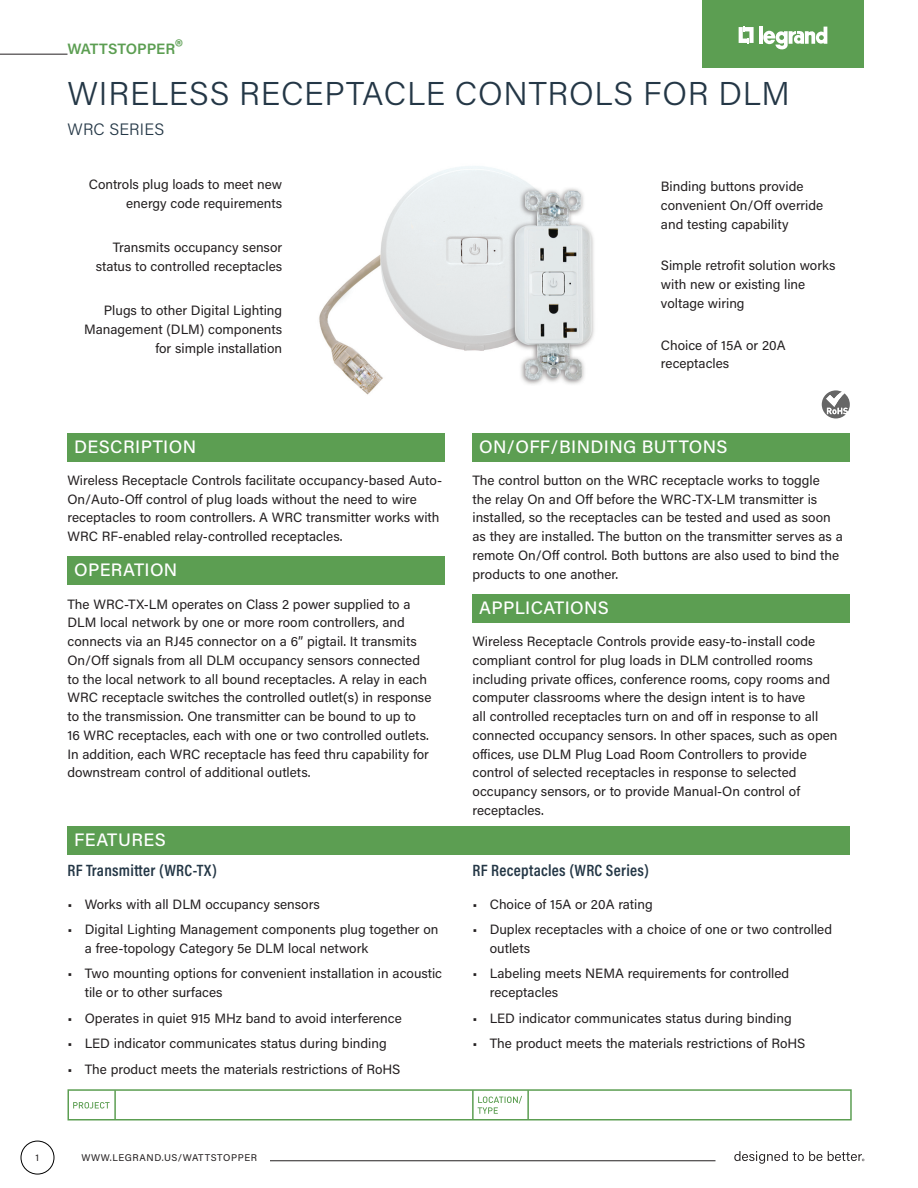
<style>
.page{position:relative;width:918px;height:1188px;background:#fff}
.page>*{position:absolute;margin:0;border:0;box-sizing:border-box;transform-origin:0 0}
.Product_Name{font:300 33px "Acumin Pro";letter-spacing:.02em;color:#243746}
.Main_Header{font:500 18px "Acumin Pro";letter-spacing:.02em;color:#fff}
.Subtitle{font:600 16.5px "Acumin Pro Cond";letter-spacing:.015em;color:#243746}
.Part_No{font:300 16.5px "Acumin Pro";letter-spacing:.01em;color:#243746}
.t1{font:600 15px "Acumin Pro";letter-spacing:-.005em;color:#5c9e52}
.Text{font:13.5px/18.8px "Acumin Pro";color:#231f20}
.Left_Callout{font:13.5px/18.8px "Acumin Pro";color:#231f20;text-align:right}
.Right_Callout{font:13.5px/18.8px "Acumin Pro";color:#231f20}
.t2{font:9.75px "Acumin Pro";letter-spacing:.06em;color:#231f20}
.s1{font-size:21px}
</style>
<div class="page">
<svg style="left:734px;top:1151px;width:88px;height:13px"></svg>
<svg style="left:828px;top:1151px;width:36px;height:10px"></svg>
<div style="left:21px;top:1141px;width:33px;height:33px;border:1px solid #000;border-radius:50%"></div>
<div style="left:702px;top:0;width:162px;height:68px;background:#5c9e52"></div>
<svg style="left:739px;top:26px;width:15px;height:18px"></svg>
<hr style="left:759px;top:27px;width:4px;height:17px;background:#fff">
<svg style="left:763px;top:27px;width:64px;height:23px"></svg>
<div style="left:68px;top:1089px;width:784px;height:31px;border:2px solid #5c9e52"></div>
<hr style="left:114px;top:1090px;width:2px;height:29px;background:#5c9e52">
<hr style="left:472px;top:1090px;width:2px;height:30px;background:#5c9e52">
<hr style="left:527px;top:1090px;width:2px;height:30px;background:#5c9e52">
<svg style="left:478px;top:1096px;width:44px;height:18px"></svg>
<svg style="left:73px;top:1102px;width:37px;height:7px"></svg>
<hr style="left:270px;top:1161px;width:446px;height:1px;background:#231f20">
<hr style="left:0;top:54px;width:68px;height:1px;background:#231f20">
<div style="left:68px;top:433px;width:378px;height:28px;background:#5c9e52"></div>
<div style="left:68px;top:556px;width:378px;height:29px;background:#5c9e52"></div>
<div style="left:472px;top:433px;width:378px;height:28px;background:#5c9e52"></div>
<div style="left:472px;top:594px;width:378px;height:28px;background:#5c9e52"></div>
<div style="left:68px;top:826px;width:782px;height:29px;background:#5c9e52"></div>
<img style="left:319px;top:166px;width:275px;height:229px">
<svg style="left:822px;top:390px;width:28px;height:29px"></svg>
<p class="t1" style="left:68px;top:38px;width:117px">WATTSTOPPER<span class="s1">®</span></p>
<p class="Product_Name" style="left:68px;top:71px;width:724px">WIRELESS RECEPTACLE CONTROLS FOR DLM</p>
<p class="Part_No" style="left:68px;top:117px;width:98px">WRC SERIES</p>
<p class="Left_Callout" style="left:89px;top:175px;width:195px">Controls plug loads to meet new energy code requirements</p>
<p class="Right_Callout" style="left:661px;top:176px;width:164px">Binding buttons provide convenient On/Off override and testing capability</p>
<p class="Left_Callout" style="left:96px;top:238px;width:188px">Transmits occupancy sensor status to controlled receptacles</p>
<p class="Left_Callout" style="left:84px;top:301px;width:199px">Plugs to other Digital Lighting<br>Management (DLM) components for simple installation</p>
<p class="Main_Header" style="left:74px;top:434px;width:123px">DESCRIPTION</p>
<p class="Text" style="left:68px;top:470px;width:376px">Wireless Receptacle Controls facilitate occupancy-based Auto-On/Auto-Off control of plug loads without the need to wire receptacles to room controllers. A WRC transmitter works with WRC RF-enabled relay-controlled receptacles.</p>
<p class="Main_Header" style="left:74px;top:558px;width:105px">OPERATION</p>
<p class="Text" style="left:68px;top:594px;width:365px">The WRC-TX-LM operates on Class 2 power supplied to a DLM local network by one or more room controllers, and connects via an RJ45 connector on a 6” pigtail. It transmits On/Off signals from all DLM occupancy sensors connected to the local network to all bound receptacles. A relay in each WRC receptacle switches the controlled outlet(s) in response to the transmission. One transmitter can be bound to up to 16 WRC receptacles, each with one or two controlled outlets.<br>In addition, each WRC receptacle has feed thru capability for downstream control of additional outlets.</p>
<p class="Main_Header" style="left:74px;top:828px;width:93px">FEATURES</p>
<p class="Subtitle" style="left:68px;top:860px;width:151px">RF Transmitter (WRC-TX)</p>
<p class="Text" style="left:68px;top:894px;width:254px">• Works with all DLM occupancy sensors</p>
<p class="Text" style="left:85px;top:919px;width:355px;text-indent:-17px">• Digital Lighting Management components plug together on a free-topology Category 5e DLM local network</p>
<p class="Text" style="left:85px;top:964px;width:359px;text-indent:-17px">• Two mounting options for convenient installation in acoustic tile or to other surfaces</p>
<p class="Text" style="left:68px;top:1008px;width:336px">• Operates in quiet 915 MHz band to avoid interference</p>
<p class="Text" style="left:68px;top:1033px;width:321px">• LED indicator communicates status during binding</p>
<p class="Text" style="left:68px;top:1059px;width:334px">• The product meets the materials restrictions of RoHS</p>
<p class="Right_Callout" style="left:661px;top:256px;width:176px">Simple retrofit solution works with new or existing line voltage wiring</p>
<p class="Right_Callout" style="left:661px;top:335px;width:126px">Choice of 15A or 20A receptacles</p>
<p class="Main_Header" style="left:479px;top:434px;width:250px">ON/OFF/BINDING BUTTONS</p>
<p class="Text" style="left:472px;top:470px;width:372px">The control button on the WRC receptacle works to toggle<br>the relay On and Off before the WRC-TX-LM transmitter is installed, so the receptacles can be tested and used as soon as they are installed. The button on the transmitter serves as a remote On/Off control. Both buttons are also used to bind the products to one another.</p>
<p class="Main_Header" style="left:479px;top:595px;width:131px">APPLICATIONS</p>
<p class="Text" style="left:472px;top:631px;width:367px">Wireless Receptacle Controls provide easy-to-install code compliant control for plug loads in DLM controlled rooms including private offices, conference rooms, copy rooms and computer classrooms where the design intent is to have<br>all controlled receptacles turn on and off in response to all connected occupancy sensors. In other spaces, such as open offices, use DLM Plug Load Room Controllers to provide control of selected receptacles in response to selected occupancy sensors, or to provide Manual-On control of receptacles.</p>
<p class="Subtitle" style="left:472px;top:860px;width:178px">RF Receptacles (WRC Series)</p>
<p class="Text" style="left:472px;top:894px;width:182px">• Choice of 15A or 20A rating</p>
<p class="Text" style="left:490px;top:919px;width:344px;text-indent:-17px">• Duplex receptacles with a choice of one or two controlled outlets</p>
<p class="Text" style="left:490px;top:964px;width:301px;text-indent:-17px">• Labeling meets NEMA requirements for controlled receptacles</p>
<p class="Text" style="left:472px;top:1008px;width:321px">• LED indicator communicates status during binding</p>
<p class="Text" style="left:472px;top:1033px;width:334px">• The product meets the materials restrictions of RoHS</p>
<p class="t2" style="left:35px;top:1151px;width:5px">1</p>
<p class="t2" style="left:81px;top:1151px;width:177px">WWW.LEGRAND.US/WATTSTOPPER</p>
</div>
